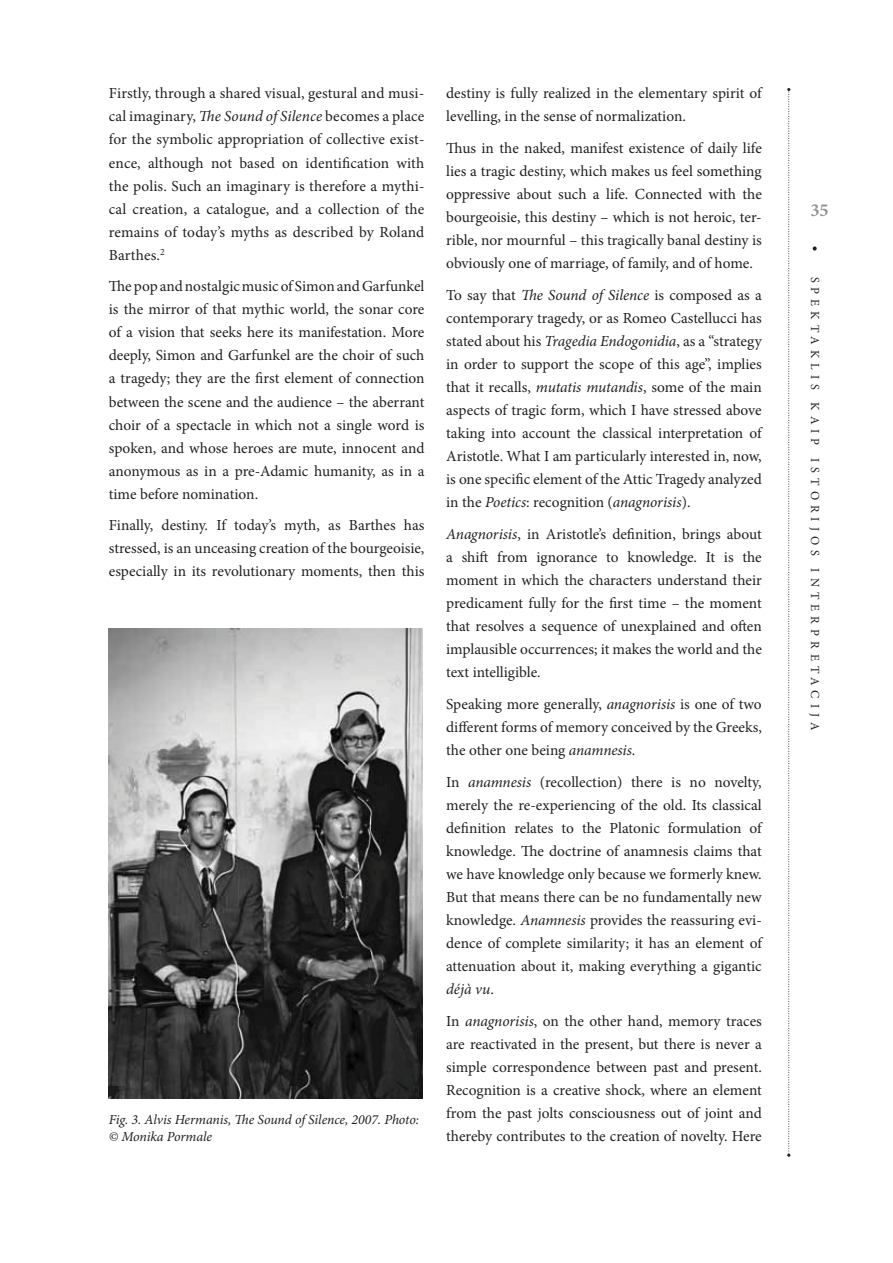
<style>
.page{position:relative;width:893px;height:1263px;background:#fff}
.page>*{position:absolute;margin:0;border:0;box-sizing:border-box;transform-origin:0 0}
.t1{font:700 18.45px "Minion Pro";color:#939598}
.t2{font:15.3px/23.1px "Minion Pro";color:#231f20;text-align:justify}
.t3{font:italic 13.8px/16.6px "Minion Pro";letter-spacing:-.005em;color:#231f20}
.t4{font:12.3px "Minion Pro";letter-spacing:.41em;color:#231f20}
.s1{font-style:italic}
</style>
<div class="page">
<svg style="left:787px;top:88px;width:3px;height:1069px"></svg>
<svg style="left:813px;top:246px;width:4px;height:5px"></svg>
<img style="left:109px;top:629px;width:313px;height:470px">
<p class="t2" style="left:109px;top:83px;width:317px">Firstly, through a shared visual, gestural and musi&shy;cal imaginary, <span class="s1">The Sound of Silence</span> becomes a place for the symbolic appropriation of collective exist&shy;ence, although not based on identification with the polis. Such an imaginary is therefore a mythi&shy;cal creation, a catalogue, and a collection of the remains of today’s myths as described by Roland Barthes.<sup>2</sup></p>
<p class="t2" style="left:109px;top:276px;width:317px">The pop and nostalgic music of Simon and Garfunkel is the mirror of that mythic world, the sonar core of a vision that seeks here its manifestation. More deeply, Simon and Garfunkel are the choir of such a tragedy; they are the first element of connection between the scene and the audience – the aberrant choir of a spectacle in which not a single word is spoken, and whose heroes are mute, innocent and anonymous as in a pre-Adamic humanity, as in a time before nomination.</p>
<p class="t2" style="left:109px;top:515px;width:317px">Finally, destiny. If today’s myth, as Barthes has stressed, is an unceasing creation of the bourgeoisie, especially in its revolutionary moments, then this</p>
<p class="t3" style="left:109px;top:1112px;width:312px">Fig. 3. Alvis Hermanis, The Sound of Silence, 2007. Photo: © Monika Pormale</p>
<p class="t2" style="left:446px;top:83px;width:317px">destiny is fully realized in the elementary spirit of levelling, in the sense of normalization.</p>
<p class="t2" style="left:446px;top:138px;width:317px">Thus in the naked, manifest existence of daily life lies a tragic destiny, which makes us feel something oppressive about such a life. Connected with the bourgeoisie, this destiny – which is not heroic, ter&shy;rible, nor mournful – this tragically banal destiny is obviously one of marriage, of family, and of home.</p>
<p class="t2" style="left:446px;top:285px;width:317px">To say that <span class="s1">The Sound of Silence</span> is composed as a contemporary tragedy, or as Romeo Castellucci has stated about his <span class="s1">Tragedia Endogonidia</span>, as a “strategy in order to support the scope of this age”, implies that it recalls, <span class="s1">mutatis mutandis</span>, some of the main aspects of tragic form, which I have stressed above taking into account the classical interpretation of Aristotle. What I am particularly interested in, now, is one specific element of the Attic Tragedy analyzed in the <span class="s1">Poetics</span>: recognition (<span class="s1">anagnorisis</span>).</p>
<p class="t2" style="left:446px;top:524px;width:317px"><span class="s1">Anagnorisis</span>, in Aristotle’s definition, brings about a shift from ignorance to knowledge. It is the moment in which the characters understand their predicament fully for the first time – the moment that resolves a sequence of unexplained and often implausible occurrences; it makes the world and the text intelligible.</p>
<p class="t2" style="left:446px;top:694px;width:317px">Speaking more generally, <span class="s1">anagnorisis</span> is one of two different forms of memory conceived by the Greeks, the other one being <span class="s1">anamnesis</span>.</p>
<p class="t2" style="left:446px;top:772px;width:317px">In <span class="s1">anamnesis</span> (recollection) there is no novelty, merely the re-experiencing of the old. Its classical definition relates to the Platonic formulation of knowledge. The doctrine of anamnesis claims that we have knowledge only because we formerly knew.<br>But that means there can be no fundamentally new knowledge. <span class="s1">Anamnesis</span> provides the reassuring evi&shy;dence of complete similarity; it has an element of attenuation about it, making everything a gigantic <span class="s1">déjà vu</span>.</p>
<p class="t2" style="left:446px;top:1011px;width:317px">In <span class="s1">anagnorisis</span>, on the other hand, memory traces are reactivated in the present, but there is never a simple correspondence between past and present.<br>Recognition is a creative shock, where an element from the past jolts consciousness out of joint and thereby contributes to the creation of novelty. Here</p>
<p class="t1" style="left:810px;top:203px;width:19px">35</p>
<p class="t4" style="left:820px;top:277px;width:455px;rotate:90deg">SPEKTAKLIS KAIP ISTORIJOS INTERPRETACIJA</p>
</div>
